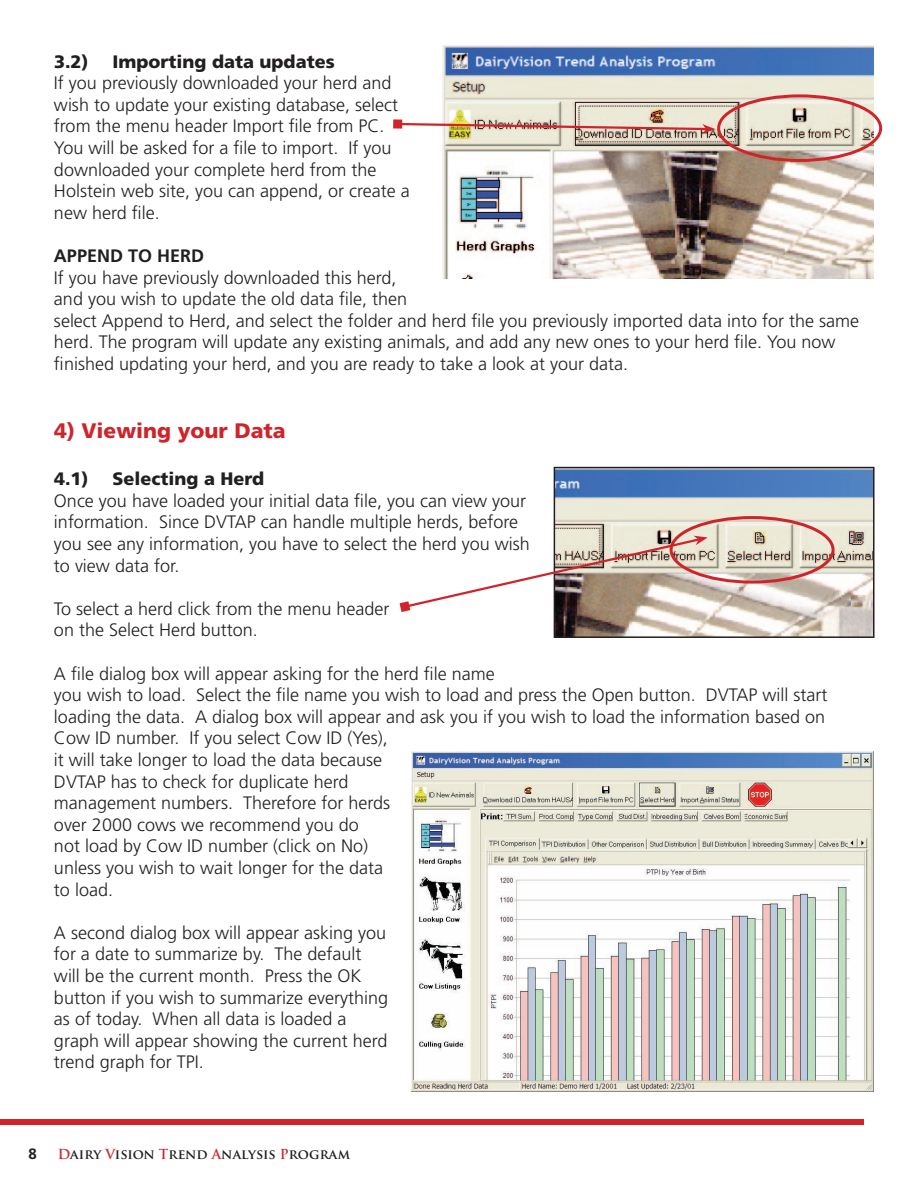
<style>
.page{position:relative;width:918px;height:1188px;background:#fff}
.page>*{position:absolute;margin:0;border:0;box-sizing:border-box;transform-origin:0 0}
.t1{font:900 21px "Frutiger LT Std";color:#d1232a}
.t2{font:300 18px/21.6px "Frutiger LT Std";color:#231f20}
.t3{font:700 18px "Frutiger LT Std";color:#231f20}
.t4{font:700 15px "Frutiger LT Std";color:#231f20}
.t5{font:700 13.5px "Trajan Pro";color:#231f20}
.s1{font-weight:900}
.s2{font-weight:900;color:#fff}
.s3{color:#d1232a}
</style>
<div class="page">
<div style="left:0;top:1119px;width:864px;height:6px;background:#d1232a"></div>
<img style="left:443px;top:46px;width:431px;height:232px">
<div style="left:717px;top:94px;width:165px;height:68px;border:3px solid #d1232a;border-radius:50%"></div>
<div style="left:393px;top:119px;width:9px;height:10px;background:#d1232a"></div>
<img style="left:395px;top:122px;width:321px;height:12px">
<img style="left:557px;top:470px;width:315px;height:165px">
<div style="left:554px;top:467px;width:321px;height:171px;border:2px solid #231f20"></div>
<svg style="left:400px;top:536px;width:308px;height:76px"></svg>
<div style="left:670px;top:516px;width:165px;height:68px;border:3px solid #d1232a;border-radius:50%"></div>
<img style="left:411px;top:752px;width:463px;height:340px">
<p class="t2" style="left:54px;top:51px;width:357px"><span class="s1">3.2)</span><span class="s2">----</span><span class="s1">Importing data updates<br></span>If you previously downloaded your herd and wish to update your existing database, select from the menu header Import file from PC.<br>You will be asked for a file to import. If you downloaded your complete herd from the Holstein web site, you can append, or create a new herd file.</p>
<p class="t3" style="left:54px;top:245px;width:152px">APPEND TO HERD</p>
<p class="t2" style="left:54px;top:267px;width:807px">If you have previously downloaded this herd,<br>and you wish to update the old data file, then<br>select Append to Herd, and select the folder and herd file you previously imported data into for the same herd. The program will update any existing animals, and add any new ones to your herd file. You now finished updating your herd, and you are ready to take a look at your data.</p>
<p class="t1" style="left:54px;top:418px;width:233px">4) Viewing your Data</p>
<p class="t2" style="left:54px;top:468px;width:477px"><span class="s1">4.1)</span><span class="s2">----</span><span class="s1">Selecting a Herd<br></span>Once you have loaded your initial data file, you can view your information. Since DVTAP can handle multiple herds, before you see any information, you have to select the herd you wish to view data for.</p>
<p class="t2" style="left:54px;top:598px;width:337px">To select a herd click from the menu header on the Select Herd button.</p>
<p class="t2" style="left:54px;top:663px;width:775px">A file dialog box will appear asking for the herd file name<br>you wish to load. Select the file name you wish to load and press the Open button. DVTAP will start loading the data. A dialog box will appear and ask you if you wish to load the information based on Cow ID number. If you select Cow ID (Yes),<br>it will take longer to load the data because<br>DVTAP has to check for duplicate herd<br>management numbers. Therefore for herds<br>over 2000 cows we recommend you do<br>not load by Cow ID number (click on No)<br>unless you wish to wait longer for the data<br>to load.</p>
<p class="t2" style="left:54px;top:922px;width:336px">A second dialog box will appear asking you for a date to summarize by. The default will be the current month. Press the OK button if you wish to summarize everything as of today. When all data is loaded a graph will appear showing the current herd trend graph for TPI.</p>
<p class="t4" style="left:28px;top:1145px;width:10px">8</p>
<p class="t5" style="left:58px;top:1145px;width:294px"><span class="s3">D</span>airy <span class="s3">V</span>ision <span class="s3">T</span>rend <span class="s3">A</span>nalysis <span class="s3">P</span>rogram</p>
</div>
